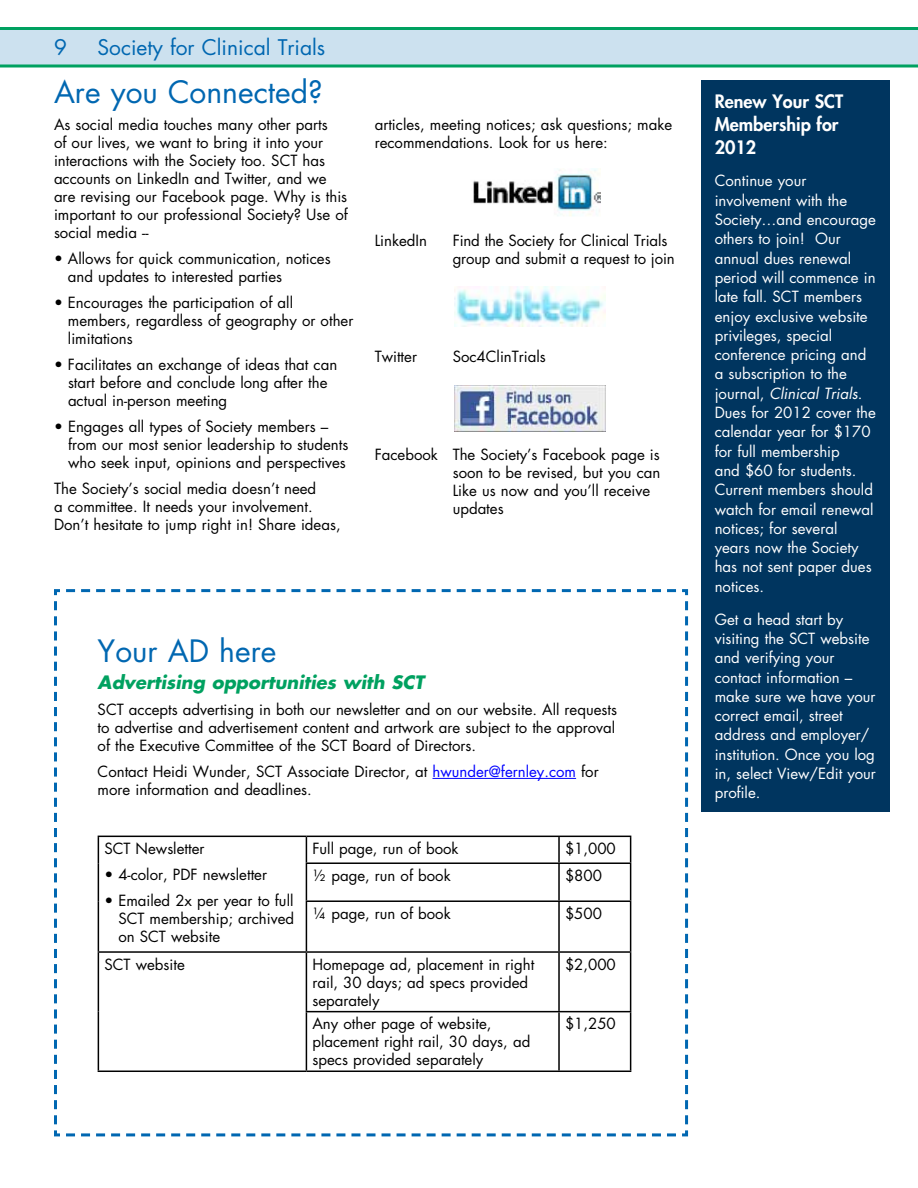
<style>
.page{position:relative;width:918px;height:1188px;background:#fff}
.page>*{position:absolute;margin:0;border:0;box-sizing:border-box;transform-origin:0 0}
.t1{font:30px "Futura";color:#0067b1}
.t2{font:21px "Futura";color:#0067b1}
.t3{font:italic 700 18px "Futura";color:#00a160}
.t4{font:800 18px/23px "Futura";color:#fff}
.t5{font:15px/18px "Futura";color:#000}
.t6{font:15px/19.4px "Futura";color:#fff}
.s1{color:#00f}
.s2{font-style:italic}
</style>
<div class="page">
<svg style="left:0;top:27px;width:918px;height:41px;background:#aed7da"></svg>
<svg style="left:54px;top:589px;width:635px;height:548px"></svg>
<hr style="left:433px;top:778px;width:143px;height:1px;background:#00f">
<hr style="left:98px;top:836px;width:208px;height:1px;background:#000">
<svg style="left:98px;top:837px;width:1px;height:26px"></svg>
<hr style="left:306px;top:836px;width:253px;height:1px;background:#000">
<svg style="left:306px;top:837px;width:1px;height:25px"></svg>
<hr style="left:559px;top:836px;width:72px;height:1px;background:#000">
<hr style="left:558px;top:837px;width:2px;height:25px;background:#000">
<svg style="left:630px;top:837px;width:1px;height:25px"></svg>
<hr style="left:98px;top:863px;width:1px;height:38px;background:#000">
<hr style="left:306px;top:862px;width:253px;height:2px;background:#000">
<hr style="left:306px;top:864px;width:1px;height:36px;background:#000">
<hr style="left:559px;top:862px;width:72px;height:2px;background:#000">
<hr style="left:558px;top:864px;width:2px;height:36px;background:#000">
<hr style="left:630px;top:864px;width:1px;height:36px;background:#000">
<hr style="left:98px;top:901px;width:1px;height:50px;background:#000">
<hr style="left:306px;top:900px;width:253px;height:2px;background:#000">
<hr style="left:306px;top:902px;width:1px;height:49px;background:#000">
<hr style="left:559px;top:900px;width:72px;height:2px;background:#000">
<hr style="left:558px;top:902px;width:2px;height:49px;background:#000">
<hr style="left:630px;top:902px;width:1px;height:49px;background:#000">
<hr style="left:98px;top:951px;width:208px;height:2px;background:#000">
<hr style="left:98px;top:953px;width:1px;height:59px;background:#000">
<hr style="left:306px;top:951px;width:253px;height:2px;background:#000">
<hr style="left:306px;top:953px;width:1px;height:58px;background:#000">
<hr style="left:559px;top:951px;width:72px;height:2px;background:#000">
<hr style="left:558px;top:953px;width:2px;height:58px;background:#000">
<hr style="left:630px;top:953px;width:1px;height:58px;background:#000">
<hr style="left:98px;top:1012px;width:1px;height:59px;background:#000">
<hr style="left:306px;top:1011px;width:253px;height:1px;background:#000">
<hr style="left:306px;top:1012px;width:1px;height:59px;background:#000">
<hr style="left:559px;top:1011px;width:72px;height:1px;background:#000">
<hr style="left:558px;top:1012px;width:2px;height:59px;background:#000">
<hr style="left:630px;top:1012px;width:1px;height:59px;background:#000">
<hr style="left:98px;top:1071px;width:208px;height:1px;background:#000">
<hr style="left:306px;top:1071px;width:253px;height:1px;background:#000">
<hr style="left:559px;top:1071px;width:72px;height:1px;background:#000">
<img style="left:473px;top:169px;width:128px;height:47px">
<img style="left:454px;top:287px;width:152px;height:39px">
<img style="left:454px;top:385px;width:152px;height:47px">
<div style="left:701px;top:80px;width:189px;height:732px;background:#00355f"></div>
<h2 class="t2" style="left:54px;top:34px;width:14px">9</h2>
<h2 class="t2" style="left:97px;top:34px;width:229px">Society for Clinical Trials</h2>
<h1 class="t1" style="left:54px;top:73px;width:270px">Are you Connected?</h1>
<p class="t5" style="left:54px;top:115px;width:295px">As social media touches many other parts<br>of our lives, we want to bring it into your interactions with the Society too. SCT has accounts on LinkedIn and Twitter, and we are revising our Facebook page. Why is this important to our professional Society? Use of social media --</p>
<p class="t5" style="left:68px;top:249px;width:264px;text-indent:-14px">• Allows for quick communication, notices and updates to interested parties</p>
<p class="t5" style="left:68px;top:293px;width:287px;text-indent:-14px">• Encourages the participation of all members, regardless of geography or other limitations</p>
<p class="t5" style="left:68px;top:356px;width:271px;text-indent:-14px">• Facilitates an exchange of ideas that can start before and conclude long after the actual in-person meeting</p>
<p class="t5" style="left:68px;top:418px;width:282px;text-indent:-14px">• Engages all types of Society members – from our most senior leadership to students who seek input, opinions and perspectives</p>
<p class="t5" style="left:54px;top:480px;width:288px">The Society’s social media doesn’t need<br>a committee. It needs your involvement.<br>Don’t hesitate to jump right in! Share ideas,</p>
<p class="t5" style="left:375px;top:115px;width:299px">articles, meeting notices; ask questions; make recommendations. Look for us here:</p>
<p class="t5" style="left:375px;top:231px;width:54px">LinkedIn</p>
<p class="t5" style="left:453px;top:231px;width:224px">Find the Society for Clinical Trials group and submit a request to join</p>
<p class="t5" style="left:375px;top:347px;width:44px">Twitter</p>
<p class="t5" style="left:453px;top:347px;width:95px">Soc4ClinTrials</p>
<p class="t5" style="left:453px;top:446px;width:209px;text-indent:-78px">Facebook The Society’s Facebook page is soon to be revised, but you can<br>Like us now and you’ll receive updates</p>
<h1 class="t1" style="left:98px;top:632px;width:180px">Your AD here</h1>
<p class="t3" style="left:98px;top:669px;width:328px">Advertising opportunities with SCT</p>
<p class="t5" style="left:98px;top:700px;width:521px">SCT accepts advertising in both our newsletter and on our website. All requests to advertise and advertisement content and artwork are subject to the approval of the Executive Committee of the SCT Board of Directors.</p>
<p class="t5" style="left:98px;top:763px;width:503px">Contact Heidi Wunder, SCT Associate Director, at <span class="s1">hwunder@fernley.com</span> for more information and deadlines.</p>
<p class="t5" style="left:104px;top:840px;width:102px">SCT Newsletter</p>
<p class="t5" style="left:104px;top:866px;width:164px">• 4-color, PDF newsletter</p>
<p class="t5" style="left:118px;top:892px;width:177px;text-align:justify;text-indent:-14px">• Emailed 2x per year to full SCT membership; archived on SCT website</p>
<p class="t5" style="left:312px;top:840px;width:148px">Full page, run of book</p>
<p class="t5" style="left:565px;top:840px;width:52px">$1,000</p>
<p class="t5" style="left:312px;top:867px;width:140px">½ page, run of book</p>
<p class="t5" style="left:565px;top:867px;width:38px">$800</p>
<p class="t5" style="left:312px;top:904px;width:140px">¼ page, run of book</p>
<p class="t5" style="left:565px;top:904px;width:38px">$500</p>
<p class="t5" style="left:104px;top:955px;width:82px">SCT website</p>
<p class="t5" style="left:312px;top:955px;width:224px">Homepage ad, placement in right rail, 30 days; ad specs provided separately</p>
<p class="t5" style="left:565px;top:955px;width:52px">$2,000</p>
<p class="t5" style="left:312px;top:1015px;width:219px">Any other page of website, placement right rail, 30 days, ad specs provided separately</p>
<p class="t5" style="left:565px;top:1015px;width:52px">$1,250</p>
<p class="t4" style="left:715px;top:89px;width:130px">Renew Your SCT<br>Membership for<br>2012</p>
<p class="t6" style="left:715px;top:171px;width:163px">Continue your involvement with the<br>Society…and encourage others to join! Our annual dues renewal period will commence in late fall. SCT members enjoy exclusive website privileges, special conference pricing and a subscription to the journal, <span class="s2">Clinical Trials</span>.<br>Dues for 2012 cover the calendar year for $170 for full membership<br>and $60 for students.<br>Current members should watch for email renewal notices; for several years now the Society has not sent paper dues notices.</p>
<p class="t6" style="left:715px;top:610px;width:163px">Get a head start by visiting the SCT website and verifying your contact information – make sure we have your correct email, street address and employer/ institution. Once you log in, select View/Edit your profile.</p>
</div>
